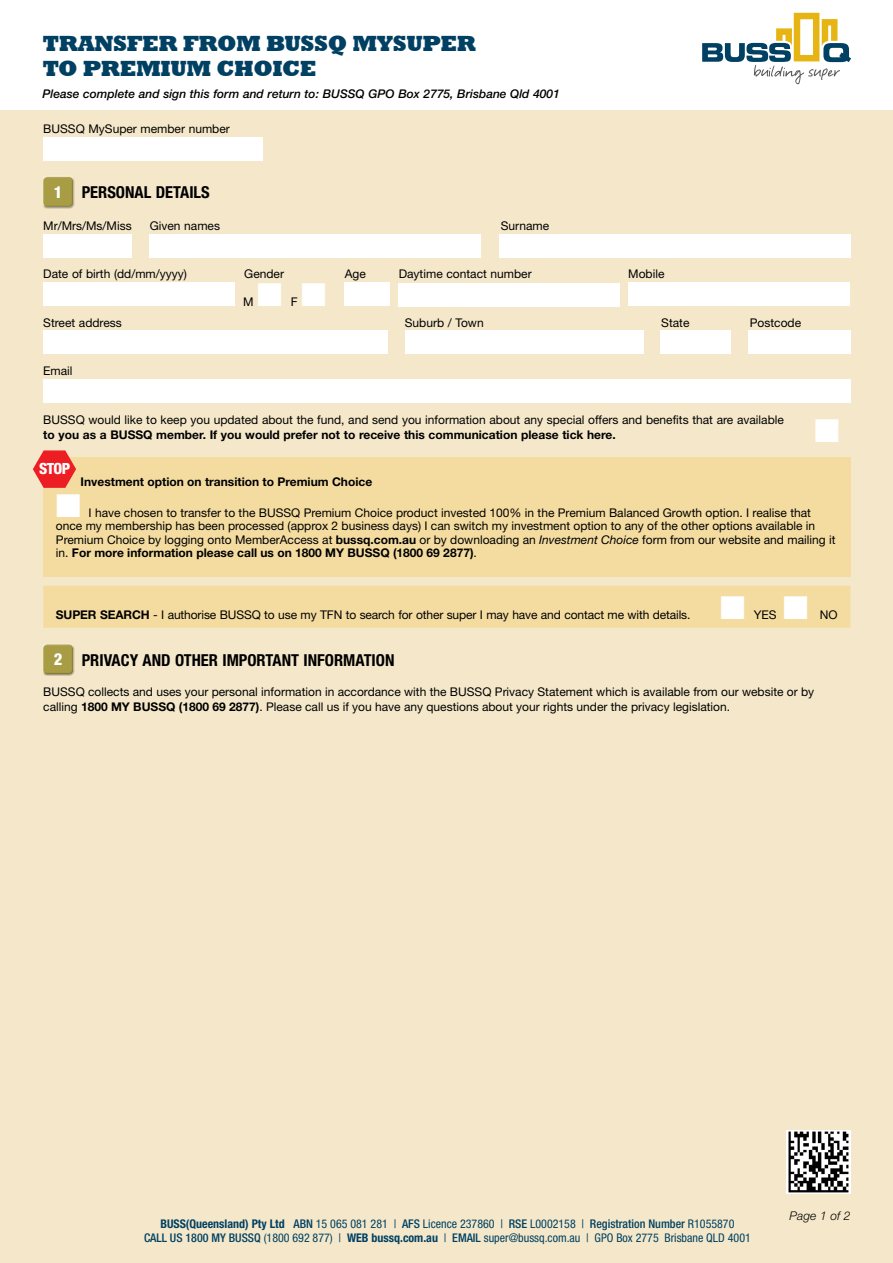
<style>
.page{position:relative;width:893px;height:1263px;background:#fff}
.page>*{position:absolute;margin:0;border:0;box-sizing:border-box;transform-origin:0 0}
.BUSS_Q__FORM_Field{font:33px "Zapf Dingbats ITC";color:#fff}
.t1{font:800 22.5px/25.5px "Rockwell";letter-spacing:-.02em;color:#004062}
.BUSS_Q__FORM_Hd_2{font:700 condensed 16.5px "Helvetica Neue LT Std";color:#000}
.BUSS_Q__FORM_Hd_2-2{font:800 condensed 15.45px "Helvetica Neue LT Std";color:#fff}
.BUSS_Q__Body{font:12px/13.5px "Helvetica Neue LT Std";color:#000}
.BUSS_Q__Form_Fields{font:12px "Helvetica Neue LT Std";color:#000}
.BUSS_Q__form_Body{font:12px/15px "Helvetica Neue LT Std";color:#000}
.t2{font:condensed 12px/13.5px "Helvetica Neue LT Std";color:#004062;text-align:center}
.t3{font:italic 500 12px "Helvetica Neue LT Std";color:#000}
.BUSS_Q__Body-2{font:700 12px "Helvetica Neue LT Std";color:#000}
.t4{font:italic 300 12px "Helvetica Neue LT Std";color:#000}
.BUSS_Q__FORM_Field-2{font:12px "Helvetica Neue LT Std";color:#000}
.s1{font-weight:800;color:#fff}
.s2{color:#fff}
.s3{font-weight:700}
.s4{font-style:italic}
.s5{font-weight:500}
</style>
<div class="page">
<div style="left:0;top:111px;width:893px;height:1152px;background:#f5e8ca"></div>
<svg style="left:702px;top:13px;width:149px;height:71px"></svg>
<div style="left:43px;top:137px;width:220px;height:23px;background:#fff"></div>
<div style="left:42px;top:176px;width:33px;height:29px;background:#fff;opacity:.3"></div>
<div style="left:42px;top:178px;width:33px;height:31px;background:#000;opacity:.3"></div>
<div style="left:43px;top:234px;width:89px;height:24px;background:#fff"></div>
<div style="left:149px;top:234px;width:332px;height:24px;background:#fff"></div>
<div style="left:498px;top:234px;width:352px;height:24px;background:#fff"></div>
<div style="left:43px;top:283px;width:192px;height:23px;background:#fff"></div>
<div style="left:344px;top:283px;width:46px;height:23px;background:#fff"></div>
<div style="left:398px;top:283px;width:222px;height:23px;background:#fff"></div>
<div style="left:628px;top:283px;width:221px;height:23px;background:#fff"></div>
<div style="left:43px;top:331px;width:345px;height:23px;background:#fff"></div>
<div style="left:405px;top:331px;width:238px;height:23px;background:#fff"></div>
<div style="left:660px;top:331px;width:71px;height:23px;background:#fff"></div>
<div style="left:748px;top:331px;width:102px;height:23px;background:#fff"></div>
<div style="left:43px;top:379px;width:807px;height:23px;background:#fff"></div>
<div style="left:43px;top:586px;width:807px;height:42px;background:#f4dca1"></div>
<div style="left:42px;top:643px;width:33px;height:29px;background:#fff;opacity:.3"></div>
<div style="left:42px;top:645px;width:33px;height:31px;background:#000;opacity:.3"></div>
<div style="left:43px;top:457px;width:807px;height:120px;background:#f4dca1"></div>
<svg style="left:33px;top:450px;width:43px;height:38px"></svg>
<img style="left:787px;top:1130px;width:63px;height:64px">
<h2 class="t1" style="left:43px;top:31px;width:435px">TRANSFER FROM BUSSQ MYSUPER<br>TO PREMIUM CHOICE</h2>
<p class="t3" style="left:43px;top:86px;width:519px">Please complete and sign this form and return to: BUSSQ GPO Box 2775, Brisbane Qld 4001</p>
<p class="BUSS_Q__Form_Fields" style="left:43px;top:121px;width:188px">BUSSQ MySuper member number</p>
<p class="BUSS_Q__FORM_Hd_2" style="left:54px;top:182px;width:158px"><span class="s1">1</span> PERSONAL DETAILS</p>
<p class="BUSS_Q__Form_Fields" style="left:43px;top:219px;width:90px">Mr/Mrs/Ms/Miss</p>
<p class="BUSS_Q__Form_Fields" style="left:150px;top:219px;width:72px">Given names</p>
<p class="BUSS_Q__Form_Fields" style="left:501px;top:219px;width:50px">Surname</p>
<p class="BUSS_Q__Form_Fields" style="left:43px;top:267px;width:145px">Date of birth (dd/mm/yyyy)</p>
<p class="BUSS_Q__Form_Fields" style="left:244px;top:267px;width:41px">Gender</p>
<p class="BUSS_Q__Form_Fields" style="left:345px;top:267px;width:23px">Age</p>
<p class="BUSS_Q__Form_Fields" style="left:399px;top:267px;width:134px">Daytime contact number</p>
<p class="BUSS_Q__Form_Fields" style="left:628px;top:267px;width:38px">Mobile</p>
<p class="BUSS_Q__FORM_Field-2" style="left:243px;top:295px;width:56px">M <span class="s2">■</span> F</p>
<p class="BUSS_Q__FORM_Field" style="left:301px;top:279px;width:27px">■</p>
<p class="BUSS_Q__Form_Fields" style="left:43px;top:315px;width:80px">Street address</p>
<p class="BUSS_Q__Form_Fields" style="left:405px;top:315px;width:80px">Suburb / Town</p>
<p class="BUSS_Q__Form_Fields" style="left:661px;top:315px;width:30px">State</p>
<p class="BUSS_Q__Form_Fields" style="left:750px;top:315px;width:53px">Postcode</p>
<p class="BUSS_Q__Form_Fields" style="left:43px;top:363px;width:31px">Email</p>
<p class="BUSS_Q__form_Body" style="left:43px;top:412px;width:742px">BUSSQ would like to keep you updated about the fund, and send you information about any special offers and benefits that are available <span class="s3">to you as a BUSSQ member. If you would prefer not to receive this communication please tick here.</span></p>
<p class="BUSS_Q__FORM_Field" style="left:814px;top:415px;width:27px">■</p>
<p class="BUSS_Q__FORM_Hd_2-2" style="left:39px;top:459px;width:33px">STOP</p>
<p class="BUSS_Q__Body-2" style="left:81px;top:474px;width:293px">Investment option on transition to Premium Choice</p>
<p class="BUSS_Q__Body" style="left:56px;top:505px;width:781px"><span class="s2">■</span> I have chosen to transfer to the BUSSQ Premium Choice product invested 100% in the Premium Balanced Growth option. I realise that once my membership has been processed (approx 2 business days) I can switch my investment option to any of the other options available in Premium Choice by logging onto MemberAccess at <span class="s3">bussq.com.au</span> or by downloading an <span class="s4">Investment Choice</span> form from our website and mailing it in. <span class="s3">For more information please call us on 1800 MY BUSSQ (1800 69 2877)</span>.</p>
<p class="BUSS_Q__Form_Fields" style="left:56px;top:608px;width:636px"><span class="s3">SUPER SEARCH</span> - I authorise BUSSQ to use my TFN to search for other super I may have and contact me with details.</p>
<p class="BUSS_Q__Form_Fields" style="left:720px;top:608px;width:58px"><span class="s2">■</span> YES</p>
<p class="BUSS_Q__Form_Fields" style="left:783px;top:608px;width:56px"><span class="s2">■</span> NO</p>
<p class="BUSS_Q__FORM_Hd_2" style="left:54px;top:650px;width:342px"><span class="s1">2</span> PRIVACY AND OTHER IMPORTANT INFORMATION</p>
<p class="BUSS_Q__Body" style="left:43px;top:684px;width:772px;line-height:15px">BUSSQ collects and uses your personal information in accordance with the BUSSQ Privacy Statement which is available from our website or by calling <span class="s3">1800 MY BUSSQ (1800 69 2877)</span>. Please call us if you have any questions about your rights under the privacy legislation.</p>
<p class="t2" style="left:144px;top:1217px;width:608px"><span class="s3">BUSS(Queensland) Pty Ltd</span> <span class="s5">ABN</span> 15 065 081 281 | <span class="s5">AFS</span> Licence 237860 | <span class="s5">RSE</span> L0002158 | <span class="s5">Registration Number</span> R1055870<br><span class="s5">CALL US 1800 MY BUSSQ</span> (1800 692 877) | <span class="s3">WEB bussq.com.au</span> | <span class="s5">EMAIL</span> super@bussq.com.au | GPO Box 2775 Brisbane QLD 4001</p>
<p class="t4" style="left:790px;top:1209px;width:62px">Page 1 of 2</p>
</div>
